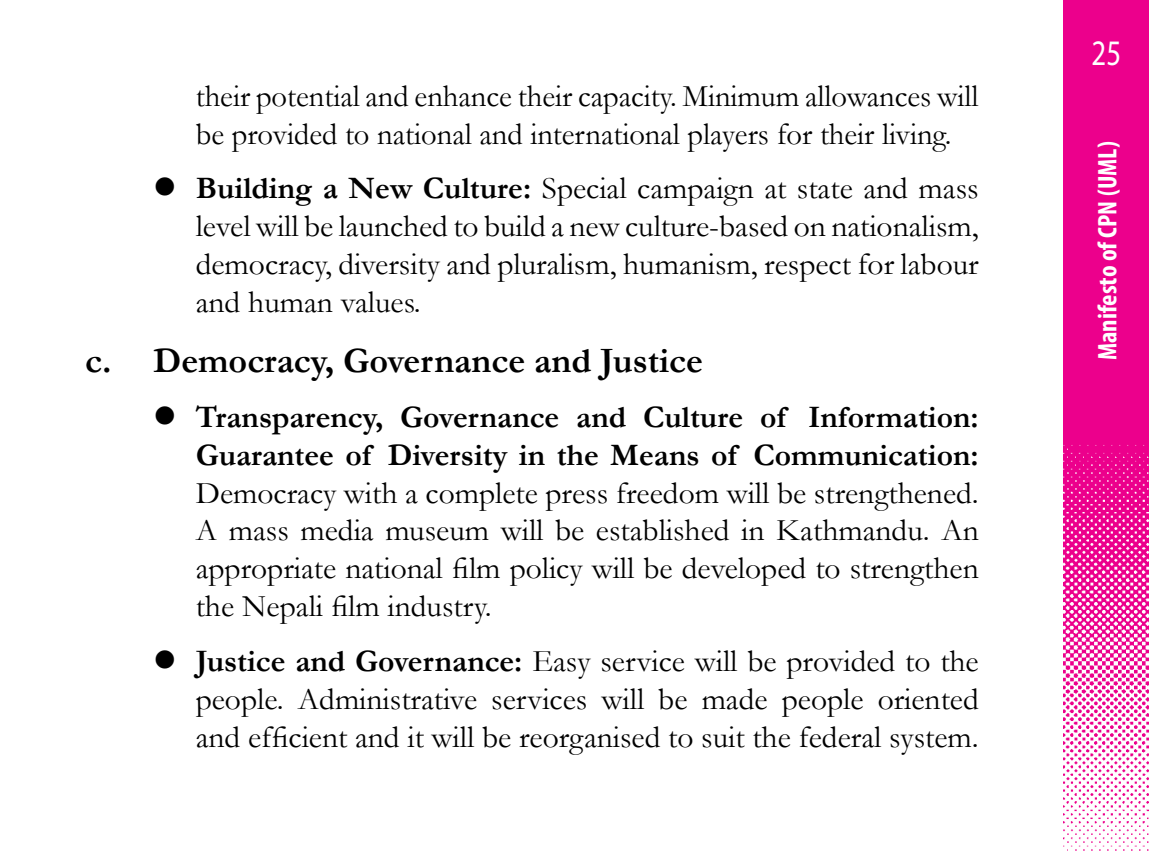
<style>
.page{position:relative;width:1149px;height:851px;background:#fff}
.page>*{position:absolute;margin:0;border:0;box-sizing:border-box;transform-origin:0 0}
.t1{font:700 36px "Garamond";color:#000}
.t2{font:36px "Myriad Pro";color:#fff;scale:.8 1}
.t3{font:31.5px/37.8px "Garamond";color:#000;text-align:justify}
.t4{font:700 31.5px/37.8px "Garamond";color:#000;text-align:right}
.t5{font:700 condensed 27px "Myriad Pro";color:#fff}
.s1{font-weight:700}
</style>
<div class="page">
<img style="left:1063px;top:0;width:85px;height:850px">
<p class="t3" style="left:196px;top:76px;width:784px">their potential and enhance their capacity. Minimum allowances will be provided to national and international players for their living.</p>
<p class="t3" style="left:196px;top:169px;width:784px;text-indent:-43px">● <span class="s1">Building a New Culture:</span> Special campaign at state and mass level will be launched to build a new culture-based on nationalism, democracy, diversity and pluralism, humanism, respect for labour and human values.</p>
<p class="t1" style="left:85px;top:339px;width:619px">c. Democracy, Governance and Justice</p>
<p class="t4" style="left:153px;top:397px;width:826px">● Transparency, Governance and Culture of Information:<br>Guarantee of Diversity in the Means of Communication:</p>
<p class="t3" style="left:196px;top:473px;width:784px">Democracy with a complete press freedom will be strengthened.<br>A mass media museum will be established in Kathmandu. An appropriate national film policy will be developed to strengthen the Nepali film industry.</p>
<p class="t3" style="left:196px;top:641px;width:784px;text-indent:-43px">● <span class="s1">Justice and Governance:</span> Easy service will be provided to the people. Administrative services will be made people oriented and efficient and it will be reorganised to suit the federal system.</p>
<p class="t2" style="left:1091px;top:31px;width:38px">25</p>
<p class="t5" style="left:1090px;top:360px;width:220px;rotate:-90deg">Manifesto ofCPN (UML)</p>
</div>
